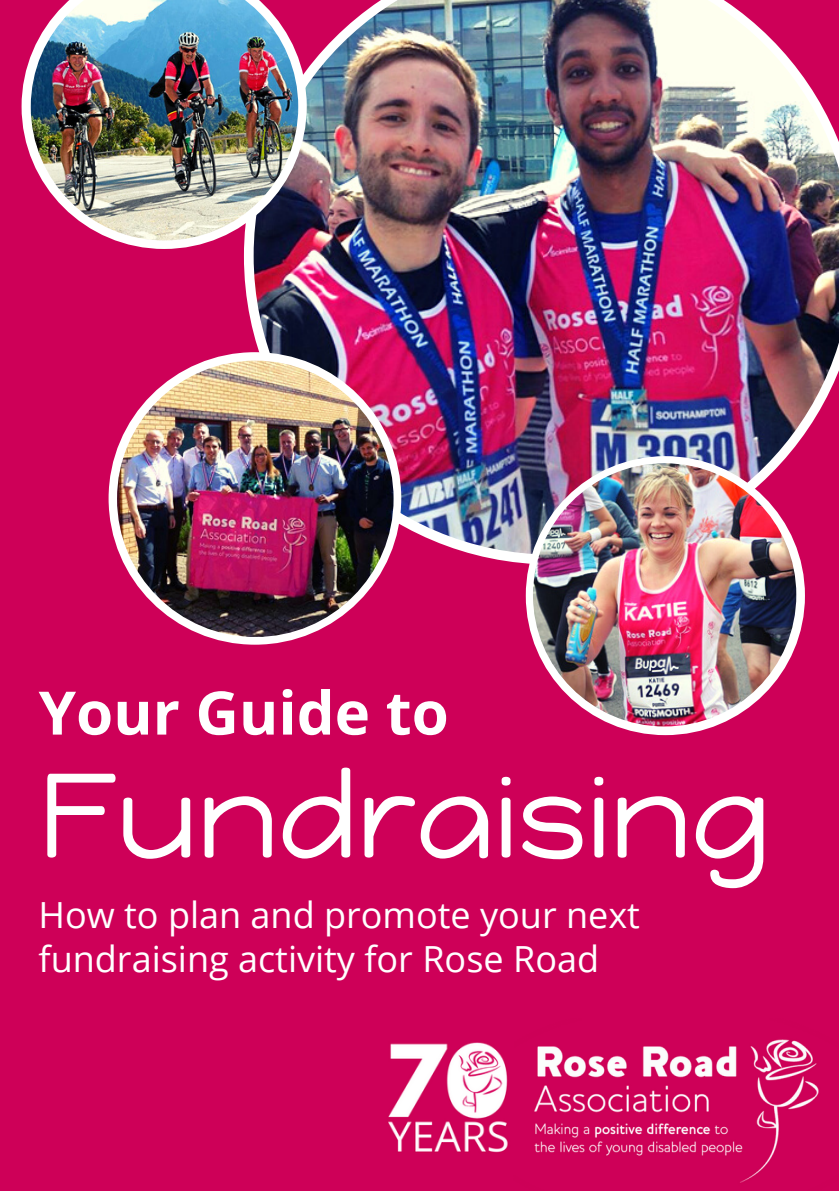
<style>
.page{position:relative;width:839px;height:1191px;background:#fff}
.page>*{position:absolute;margin:0;border:0;box-sizing:border-box;transform-origin:0 0}
.t1{font:120px "Happy Monkey";color:#fff}
.t2{font:700 60px "Open Sans";color:#fff}
.t3{font:36px/43.6px "Open Sans";color:#fff}
</style>
<div class="page">
<div style="left:0;top:0;width:838px;height:1191px;background:#ce0058"></div>
<img style="left:534px;top:1039px;width:285px;height:144px">
<img style="left:388px;top:1042px;width:120px;height:111px">
<img style="left:253px;top:0;width:585px;height:555px">
<svg style="left:22px;top:0;width:285px;height:249px"></svg>
<img style="left:31px;top:0;width:267px;height:240px">
<div style="left:109px;top:352px;width:292px;height:293px;background:#fff;border-radius:50%"></div>
<div style="left:525px;top:456px;width:279px;height:279px;background:#fff;border-radius:50%"></div>
<img style="left:117px;top:361px;width:276px;height:276px;border-radius:50%">
<img style="left:533px;top:463px;width:263px;height:263px;border-radius:50%">
<h2 class="t2" style="left:39px;top:671px;width:411px">Your Guide to</h2>
<h1 class="t1" style="left:39px;top:744px;width:733px">Fundraising</h1>
<p class="t3" style="left:39px;top:892px;width:602px">How to plan and promote your next fundraising activity for Rose Road</p>
</div>
